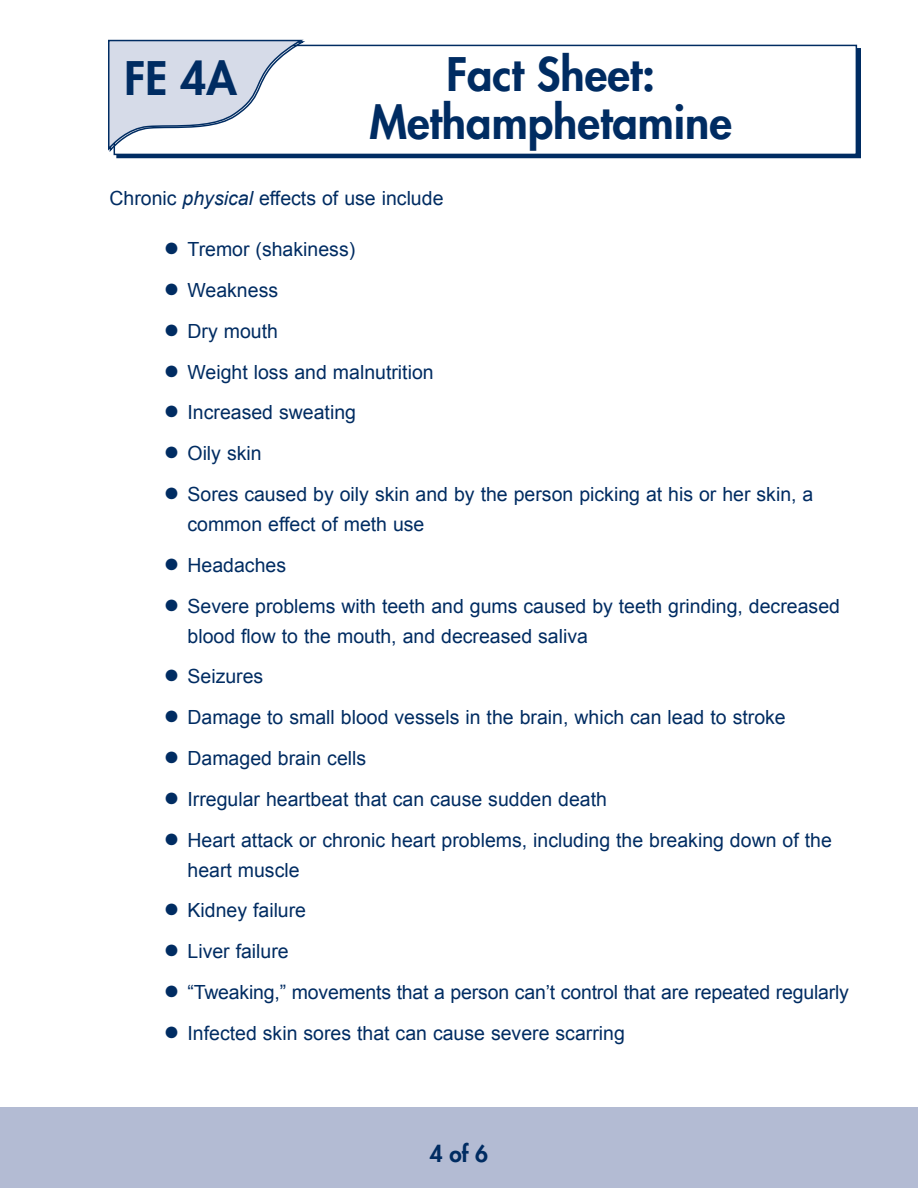
<style>
.page{position:relative;width:918px;height:1188px;background:#fff}
.page>*{position:absolute;margin:0;border:0;box-sizing:border-box;transform-origin:0 0}
.t1{font:800 45px/48px "Futura Std";color:#002c62;text-align:center}
.t2{font:800 22.5px "Futura Std";color:#002c62}
.t3{font:19.5px/30px "Arial";color:#002c62}
.s1{font-style:italic}
.s2{font-size:27px}
</style>
<div class="page">
<div style="left:0;top:1107px;width:918px;height:81px;background:#b3bbd3"></div>
<div style="left:116px;top:48px;width:745px;height:110px;background:#002c62"></div>
<div style="left:114px;top:45px;width:743px;height:110px;background:#fff;border:2px solid #002c62"></div>
<svg style="left:108px;top:39px;width:196px;height:115px"></svg>
<h1 class="t1" style="left:125px;top:55px;width:114px">FE 4A</h1>
<h1 class="t1" style="left:369px;top:51px;width:364px">Fact Sheet:<br>Methamphetamine</h1>
<p class="t3" style="left:110px;top:183px;width:336px">Chronic <span class="s1">physical</span> effects of use include</p>
<p class="t3" style="left:164px;top:235px;width:193px"><span class="s2">●</span> Tremor (shakiness)</p>
<p class="t3" style="left:164px;top:275px;width:116px"><span class="s2">●</span> Weakness</p>
<p class="t3" style="left:164px;top:316px;width:116px"><span class="s2">●</span> Dry mouth</p>
<p class="t3" style="left:164px;top:357px;width:272px"><span class="s2">●</span> Weight loss and malnutrition</p>
<p class="t3" style="left:164px;top:398px;width:194px"><span class="s2">●</span> Increased sweating</p>
<p class="t3" style="left:164px;top:439px;width:100px"><span class="s2">●</span> Oily skin</p>
<p class="t3" style="left:187px;top:479px;width:627px;text-indent:-24px"><span class="s2">●</span> Sores caused by oily skin and by the person picking at his or her skin, a common effect of meth use</p>
<p class="t3" style="left:164px;top:550px;width:124px"><span class="s2">●</span> Headaches</p>
<p class="t3" style="left:187px;top:591px;width:654px;text-indent:-24px"><span class="s2">●</span> Severe problems with teeth and gums caused by teeth grinding, decreased blood flow to the mouth, and decreased saliva</p>
<p class="t3" style="left:164px;top:662px;width:101px"><span class="s2">●</span> Seizures</p>
<p class="t3" style="left:164px;top:703px;width:624px"><span class="s2">●</span> Damage to small blood vessels in the brain, which can lead to stroke</p>
<p class="t3" style="left:164px;top:743px;width:204px"><span class="s2">●</span> Damaged brain cells</p>
<p class="t3" style="left:164px;top:784px;width:445px"><span class="s2">●</span> Irregular heartbeat that can cause sudden death</p>
<p class="t3" style="left:187px;top:825px;width:646px;text-indent:-24px"><span class="s2">●</span> Heart attack or chronic heart problems, including the breaking down of the heart muscle</p>
<p class="t3" style="left:164px;top:896px;width:144px"><span class="s2">●</span> Kidney failure</p>
<p class="t3" style="left:164px;top:937px;width:127px"><span class="s2">●</span> Liver failure</p>
<p class="t3" style="left:164px;top:977px;width:687px"><span class="s2">●</span> “Tweaking,” movements that a person can’t control that are repeated regularly</p>
<p class="t3" style="left:164px;top:1018px;width:463px"><span class="s2">●</span> Infected skin sores that can cause severe scarring</p>
<p class="t2" style="left:430px;top:1139px;width:60px">4 of 6</p>
</div>
